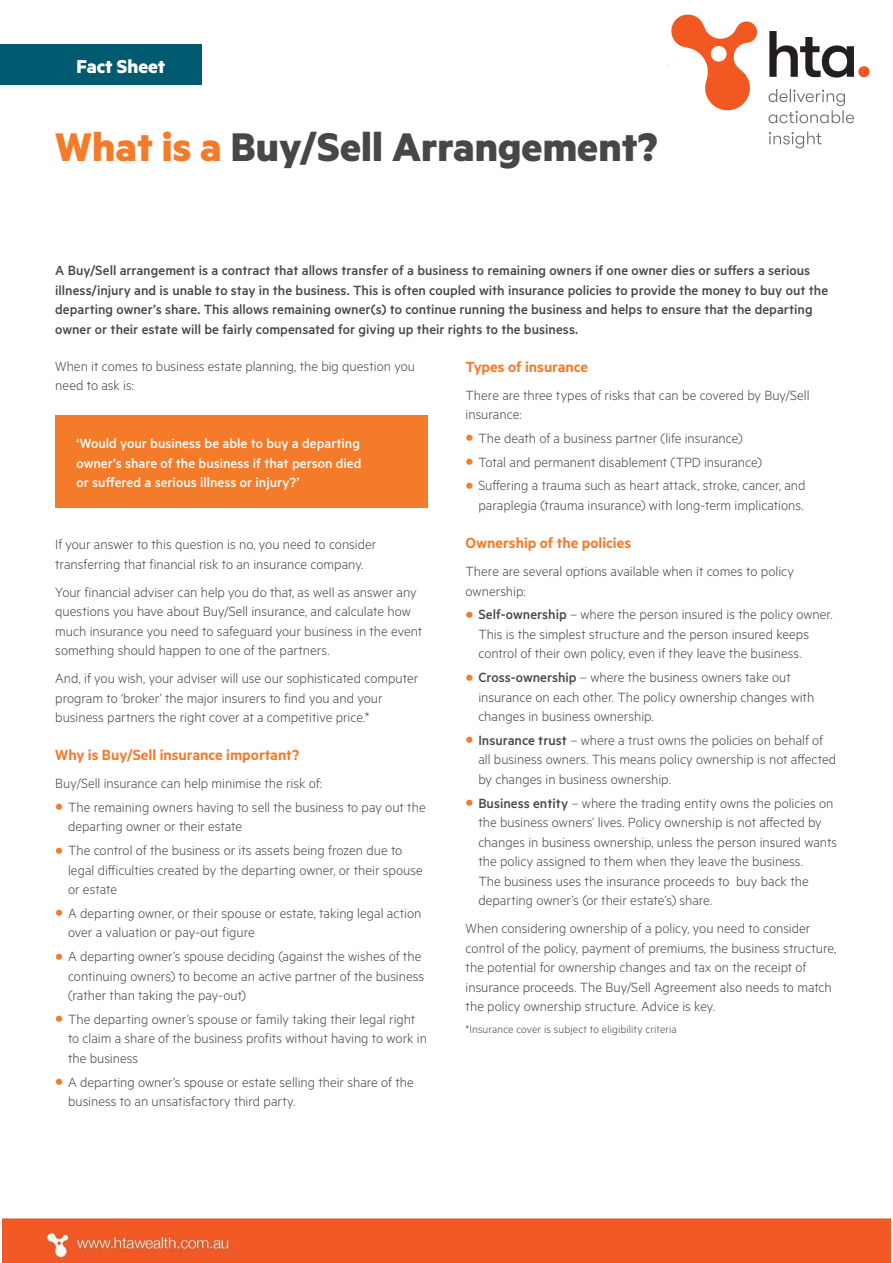
<style>
.page{position:relative;width:893px;height:1263px;background:#fff}
.page>*{position:absolute;margin:0;border:0;box-sizing:border-box;transform-origin:0 0}
.t1{font:700 45px "Metric";color:#464748}
.t2{font:700 21px "Metric";color:#fff}
.t3{font:600 16.5px "Metric";color:#f47b2a}
.t4{font:300 15px/19.5px "Metric";color:#464748}
.t5{font:500 15px/19.5px "Metric";color:#464748}
.t6{font:500 15px/19.5px "Metric";color:#fff;text-align:justify}
.t7{font:300 12px "Metric";letter-spacing:.005em;color:#464748}
.s1{color:#f47b2a}
.s2{font-size:24px;color:#f47b2a}
.s3{font-weight:500}
</style>
<div class="page">
<div style="left:0;top:45px;width:202px;height:40px;background:#005b70"></div>
<div style="left:55px;top:416px;width:372px;height:92px;background:#f47b2a"></div>
<img style="left:671px;top:14px;width:199px;height:135px">
<img style="left:3px;top:1218px;width:888px;height:45px">
<h2 class="t2" style="left:77px;top:54px;width:90px">Fact Sheet</h2>
<h1 class="t1" style="left:55px;top:120px;width:604px"><span class="s1">What is a</span> Buy/Sell Arrangement?</h1>
<p class="t5" style="left:55px;top:260px;width:774px">A Buy/Sell arrangement is a contract that allows transfer of a business to remaining owners if one owner dies or suffers a serious illness/injury and is unable to stay in the business. This is often coupled with insurance policies to provide the money to buy out the departing owner’s share. This allows remaining owner(s) to continue running the business and helps to ensure that the departing owner or their estate will be fairly compensated for giving up their rights to the business.</p>
<p class="t4" style="left:55px;top:355px;width:361px">When it comes to business estate planning, the big question you need to ask is:</p>
<p class="t3" style="left:466px;top:357px;width:124px">Types of insurance</p>
<p class="t4" style="left:466px;top:385px;width:345px">There are three types of risks that can be covered by Buy/Sell insurance:</p>
<p class="t4" style="left:466px;top:428px;width:279px"><span class="s2">•</span> The death of a business partner (life insurance)</p>
<p class="t4" style="left:466px;top:452px;width:298px"><span class="s2">•</span> Total and permanent disablement (TPD insurance)</p>
<p class="t4" style="left:466px;top:475px;width:342px;text-align:right"><span class="s2">•</span> Suffering a trauma such as heart attack, stroke, cancer, and paraplegia (trauma insurance) with long-term implications.</p>
<p class="t3" style="left:466px;top:533px;width:167px">Ownership of the policies</p>
<p class="t4" style="left:466px;top:561px;width:330px">There are several options available when it comes to policy ownership:</p>
<p class="t4" style="left:478px;top:604px;width:356px;text-indent:-13px"><span class="s2">•</span> <span class="s3">Self-ownership</span> – where the person insured is the policy owner.<br>This is the simplest structure and the person insured keeps control of their own policy, even if they leave the business.</p>
<p class="t4" style="left:478px;top:667px;width:337px;text-indent:-13px"><span class="s2">•</span> <span class="s3">Cross-ownership</span> – where the business owners take out insurance on each other. The policy ownership changes with changes in business ownership.</p>
<p class="t4" style="left:478px;top:730px;width:359px;text-indent:-13px"><span class="s2">•</span> <span class="s3">Insurance trust</span> – where a trust owns the policies on behalf of all business owners. This means policy ownership is not affected by changes in business ownership.</p>
<p class="t4" style="left:478px;top:792px;width:360px;text-indent:-13px"><span class="s2">•</span> <span class="s3">Business entity</span> – where the trading entity owns the policies on the business owners’ lives. Policy ownership is not affected by changes in business ownership, unless the person insured wants the policy assigned to them when they leave the business.<br>The business uses the insurance proceeds to buy back the departing owner’s (or their estate’s) share.</p>
<p class="t4" style="left:466px;top:918px;width:372px">When considering ownership of a policy, you need to consider control of the policy, payment of premiums, the business structure, the potential for ownership changes and tax on the receipt of insurance proceeds. The Buy/Sell Agreement also needs to match the policy ownership structure. Advice is key.</p>
<p class="t7" style="left:466px;top:1022px;width:213px">*Insurance cover is subject to eligibility criteria</p>
<p class="t6" style="left:77px;top:433px;width:286px">‘Would your business be able to buy a departing owner’s share of the business if that person died or suffered a serious illness or injury?’</p>
<p class="t4" style="left:55px;top:534px;width:323px">If your answer to this question is no, you need to consider transferring that financial risk to an insurance company.</p>
<p class="t4" style="left:55px;top:582px;width:369px">Your financial adviser can help you do that, as well as answer any questions you have about Buy/Sell insurance, and calculate how much insurance you need to safeguard your business in the event something should happen to one of the partners.</p>
<p class="t4" style="left:55px;top:668px;width:364px">And, if you wish, your adviser will use our sophisticated computer program to ‘broker’ the major insurers to find you and your business partners the right cover at a competitive price.*</p>
<p class="t3" style="left:55px;top:745px;width:245px">Why is Buy/Sell insurance important?</p>
<p class="t4" style="left:55px;top:773px;width:268px">Buy/Sell insurance can help minimise the risk of:</p>
<p class="t4" style="left:68px;top:797px;width:359px;text-indent:-13px"><span class="s2">•</span> The remaining owners having to sell the business to pay out the departing owner or their estate</p>
<p class="t4" style="left:68px;top:840px;width:356px;text-indent:-13px"><span class="s2">•</span> The control of the business or its assets being frozen due to legal difficulties created by the departing owner, or their spouse or estate</p>
<p class="t4" style="left:68px;top:903px;width:355px;text-indent:-13px"><span class="s2">•</span> A departing owner, or their spouse or estate, taking legal action over a valuation or pay-out figure</p>
<p class="t4" style="left:68px;top:946px;width:358px;text-indent:-13px"><span class="s2">•</span> A departing owner’s spouse deciding (against the wishes of the continuing owners) to become an active partner of the business (rather than taking the pay-out)</p>
<p class="t4" style="left:68px;top:1009px;width:360px;text-indent:-13px"><span class="s2">•</span> The departing owner’s spouse or family taking their legal right to claim a share of the business profits without having to work in the business</p>
<p class="t4" style="left:68px;top:1072px;width:347px;text-indent:-13px"><span class="s2">•</span> A departing owner’s spouse or estate selling their share of the business to an unsatisfactory third party.</p>
</div>
